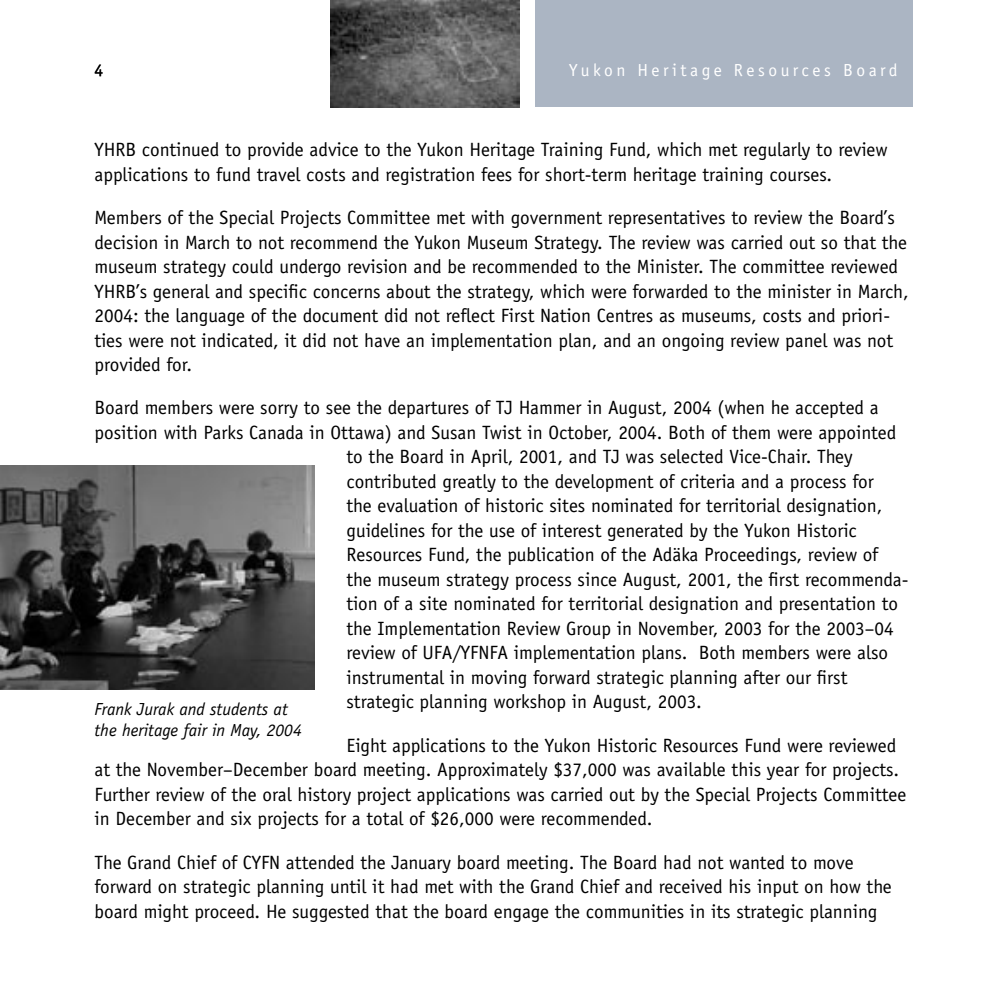
<style>
.page{position:relative;width:1008px;height:1008px;background:#fff}
.page>*{position:absolute;margin:0;border:0;box-sizing:border-box;transform-origin:0 0}
.body_text{font:19.25px/24.5px "Officina Sans";color:#000}
.t1{font:italic 17.5px/21px "Officina Sans";color:#000}
.t2{font:17.5px "Officina Sans";letter-spacing:.2em;color:#fff}
.t3{font:17.5px "Officina Sans";color:#000}
</style>
<div class="page">
<img style="left:331px;top:0;width:189px;height:108px">
<img style="left:0;top:465px;width:315px;height:224px">
<div style="left:536px;top:0;width:378px;height:107px;background:#abb5c3"></div>
<p class="t3" style="left:94px;top:60px;width:10px">4</p>
<p class="t2" style="left:569px;top:60px;width:330px">Yukon Heritage Resources Board</p>
<p class="body_text" style="left:94px;top:137px;width:795px">YHRB continued to provide advice to the Yukon Heritage Training Fund, which met regularly to review applications to fund travel costs and registration fees for short-term heritage training courses.</p>
<p class="body_text" style="left:94px;top:205px;width:816px">Members of the Special Projects Committee met with government representatives to review the Board’s decision in March to not recommend the Yukon Museum Strategy. The review was carried out so that the museum strategy could undergo revision and be recommended to the Minister. The committee reviewed YHRB’s general and specific concerns about the strategy, which were forwarded to the minister in March, 2004: the language of the document did not reflect First Nation Centres as museums, costs and priori&shy;ties were not indicated, it did not have an implementation plan, and an ongoing review panel was not provided for.</p>
<p class="body_text" style="left:94px;top:396px;width:786px">Board members were sorry to see the departures of TJ Hammer in August, 2004 (when he accepted a</p>
<p class="body_text" style="left:94px;top:420px;width:803px">position with Parks Canada in Ottawa) and Susan Twist in October, 2004. Both of them were appointed</p>
<p class="body_text" style="left:346px;top:445px;width:508px">to the Board in April, 2001, and TJ was selected Vice-Chair. They</p>
<p class="body_text" style="left:346px;top:469px;width:529px">contributed greatly to the development of criteria and a process for</p>
<p class="body_text" style="left:346px;top:494px;width:538px">the evaluation of historic sites nominated for territorial designation,</p>
<p class="body_text" style="left:346px;top:518px;width:512px">guidelines for the use of interest generated by the Yukon Historic</p>
<p class="body_text" style="left:346px;top:543px;width:533px">Resources Fund, the publication of the Adäka Proceedings, review of</p>
<p class="body_text" style="left:346px;top:567px;width:563px">the museum strategy process since August, 2001, the first recommenda-</p>
<p class="body_text" style="left:346px;top:592px;width:553px">tion of a site nominated for territorial designation and presentation to</p>
<p class="body_text" style="left:346px;top:616px;width:549px">the Implementation Review Group in November, 2003 for the 2003–04</p>
<p class="body_text" style="left:346px;top:641px;width:543px">review of UFA/YFNFA implementation plans. Both members were also</p>
<p class="body_text" style="left:346px;top:665px;width:503px">instrumental in moving forward strategic planning after our first</p>
<p class="body_text" style="left:346px;top:690px;width:357px">strategic planning workshop in August, 2003.</p>
<p class="body_text" style="left:94px;top:733px;width:813px;text-indent:252px">Eight applications to the Yukon Historic Resources Fund were reviewed at the November–December board meeting. Approximately $37,000 was available this year for projects.<br>Further review of the oral history project applications was carried out by the Special Projects Committee in December and six projects for a total of $26,000 were recommended.</p>
<p class="body_text" style="left:94px;top:850px;width:799px">The Grand Chief of CYFN attended the January board meeting. The Board had not wanted to move forward on strategic planning until it had met with the Grand Chief and received his input on how the board might proceed. He suggested that the board engage the communities in its strategic planning</p>
<p class="t1" style="left:94px;top:698px;width:209px">Frank Jurak and students at the heritage fair in May, 2004</p>
</div>
